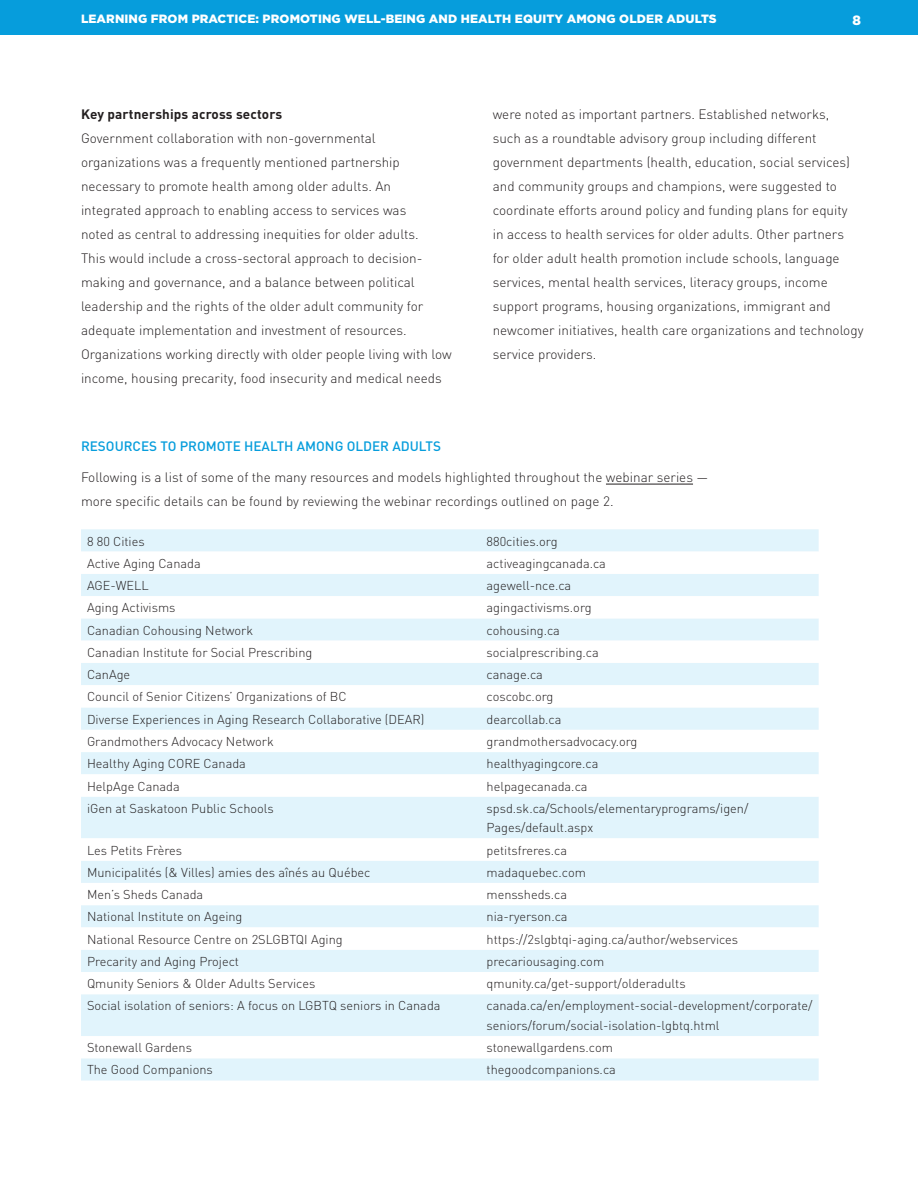
<style>
.page{position:relative;width:918px;height:1188px;background:#fff}
.page>*{position:absolute;margin:0;border:0;box-sizing:border-box;transform-origin:0 0}
.t1{font:300 13.5px/24px "DIN";color:#231f20}
.t2{font:500 13.5px "DIN";color:#069ddc}
.t3{font:700 13.5px "DIN";letter-spacing:.01em;color:#231f20}
.t4{font:900 13.5px "Gotham HTF";color:#fff}
.t5{font:300 12.75px/19.5px "DIN";color:#231f20}
.t6{font:900 12px "Gotham HTF";letter-spacing:.01em;color:#fff}
</style>
<div class="page">
<div style="left:0;top:0;width:918px;height:35px;background:#069ddc"></div>
<hr style="left:606px;top:484px;width:87px;height:1px;background:#231f20">
<svg style="left:81px;top:529px;width:738px;height:552px;background:#e2f4fc"></svg>
<svg style="left:81px;top:552px;width:738px;height:506px;fill:#e4f4fc"></svg>
<p class="t6" style="left:81px;top:12px;width:637px">LEARNING FROM PRACTICE: PROMOTING WELL-BEING AND HEALTH EQUITY AMONG OLDER ADULTS</p>
<p class="t4" style="left:852px;top:12px;width:10px">8</p>
<p class="t3" style="left:81px;top:106px;width:203px">Key partnerships across sectors</p>
<p class="t1" style="left:81px;top:126px;width:372px">Government collaboration with non-governmental organizations was a frequently mentioned partnership necessary to promote health among older adults. An integrated approach to enabling access to services was<br>noted as central to addressing inequities for older adults.<br>This would include a cross-sectoral approach to decision&shy;making and governance, and a balance between political leadership and the rights of the older adult community for adequate implementation and investment of resources.<br>Organizations working directly with older people living with low income, housing precarity, food insecurity and medical needs</p>
<p class="t1" style="left:493px;top:102px;width:372px">were noted as important partners. Established networks,<br>such as a roundtable advisory group including different government departments (health, education, social services) and community groups and champions, were suggested to coordinate efforts around policy and funding plans for equity<br>in access to health services for older adults. Other partners for older adult health promotion include schools, language services, mental health services, literacy groups, income support programs, housing organizations, immigrant and newcomer initiatives, health care organizations and technology service providers.</p>
<p class="t2" style="left:81px;top:438px;width:362px">RESOURCES TO PROMOTE HEALTH AMONG OLDER ADULTS</p>
<p class="t1" style="left:81px;top:465px;width:629px">Following is a list of some of the many resources and models highlighted throughout the webinar series — more specific details can be found by reviewing the webinar recordings outlined on page 2.</p>
<p class="t5" style="left:87px;top:531px;width:59px">8 80 Cities</p>
<p class="t5" style="left:487px;top:531px;width:73px">880cities.org</p>
<p class="t5" style="left:87px;top:553px;width:115px">Active Aging Canada</p>
<p class="t5" style="left:487px;top:553px;width:121px">activeagingcanada.ca</p>
<p class="t5" style="left:87px;top:576px;width:63px">AGE-WELL</p>
<p class="t5" style="left:487px;top:576px;width:86px">agewell-nce.ca</p>
<p class="t5" style="left:87px;top:598px;width:90px">Aging Activisms</p>
<p class="t5" style="left:487px;top:598px;width:107px">agingactivisms.org</p>
<p class="t5" style="left:87px;top:620px;width:168px">Canadian Cohousing Network</p>
<p class="t5" style="left:487px;top:620px;width:75px">cohousing.ca</p>
<p class="t5" style="left:87px;top:642px;width:227px">Canadian Institute for Social Prescribing</p>
<p class="t5" style="left:487px;top:642px;width:114px">socialprescribing.ca</p>
<p class="t5" style="left:87px;top:665px;width:45px">CanAge</p>
<p class="t5" style="left:487px;top:665px;width:58px">canage.ca</p>
<p class="t5" style="left:87px;top:687px;width:261px">Council of Senior Citizens’ Organizations of BC</p>
<p class="t5" style="left:487px;top:687px;width:68px">coscobc.org</p>
<p class="t5" style="left:87px;top:709px;width:339px">Diverse Experiences in Aging Research Collaborative (DEAR)</p>
<p class="t5" style="left:487px;top:709px;width:76px">dearcollab.ca</p>
<p class="t5" style="left:87px;top:732px;width:188px">Grandmothers Advocacy Network</p>
<p class="t5" style="left:487px;top:732px;width:152px">grandmothersadvocacy.org</p>
<p class="t5" style="left:87px;top:754px;width:160px">Healthy Aging CORE Canada</p>
<p class="t5" style="left:487px;top:754px;width:113px">healthyagingcore.ca</p>
<p class="t5" style="left:87px;top:776px;width:94px">HelpAge Canada</p>
<p class="t5" style="left:487px;top:776px;width:102px">helpagecanada.ca</p>
<p class="t5" style="left:87px;top:798px;width:188px">iGen at Saskatoon Public Schools</p>
<p class="t5" style="left:487px;top:798px;width:263px">spsd.sk.ca/Schools/elementaryprograms/igen/<br>Pages/default.aspx</p>
<p class="t5" style="left:87px;top:840px;width:97px">Les Petits Frères</p>
<p class="t5" style="left:487px;top:840px;width:82px">petitsfreres.ca</p>
<p class="t5" style="left:87px;top:862px;width:285px">Municipalités (&amp; Villes) amies des aînés au Québec</p>
<p class="t5" style="left:487px;top:862px;width:101px">madaquebec.com</p>
<p class="t5" style="left:87px;top:885px;width:118px">Men’s Sheds Canada</p>
<p class="t5" style="left:487px;top:885px;width:82px">menssheds.ca</p>
<p class="t5" style="left:87px;top:907px;width:157px">National Institute on Ageing</p>
<p class="t5" style="left:487px;top:907px;width:82px">nia-ryerson.ca</p>
<p class="t5" style="left:87px;top:929px;width:257px">National Resource Centre on 2SLGBTQI Aging</p>
<p class="t5" style="left:487px;top:929px;width:253px">https://2slgbtqi-aging.ca/author/webservices</p>
<p class="t5" style="left:87px;top:951px;width:154px">Precarity and Aging Project</p>
<p class="t5" style="left:487px;top:951px;width:119px">precariousaging.com</p>
<p class="t5" style="left:87px;top:974px;width:230px">Qmunity Seniors &amp; Older Adults Services</p>
<p class="t5" style="left:487px;top:974px;width:201px">qmunity.ca/get-support/olderadults</p>
<p class="t5" style="left:87px;top:996px;width:355px">Social isolation of seniors: A focus on LGBTQ seniors in Canada</p>
<p class="t5" style="left:487px;top:996px;width:327px">canada.ca/en/employment-social-development/corporate/ seniors/forum/social-isolation-lgbtq.html</p>
<p class="t5" style="left:87px;top:1038px;width:106px">Stonewall Gardens</p>
<p class="t5" style="left:487px;top:1038px;width:128px">stonewallgardens.com</p>
<p class="t5" style="left:87px;top:1060px;width:127px">The Good Companions</p>
<p class="t5" style="left:487px;top:1060px;width:131px">thegoodcompanions.ca</p>
</div>
